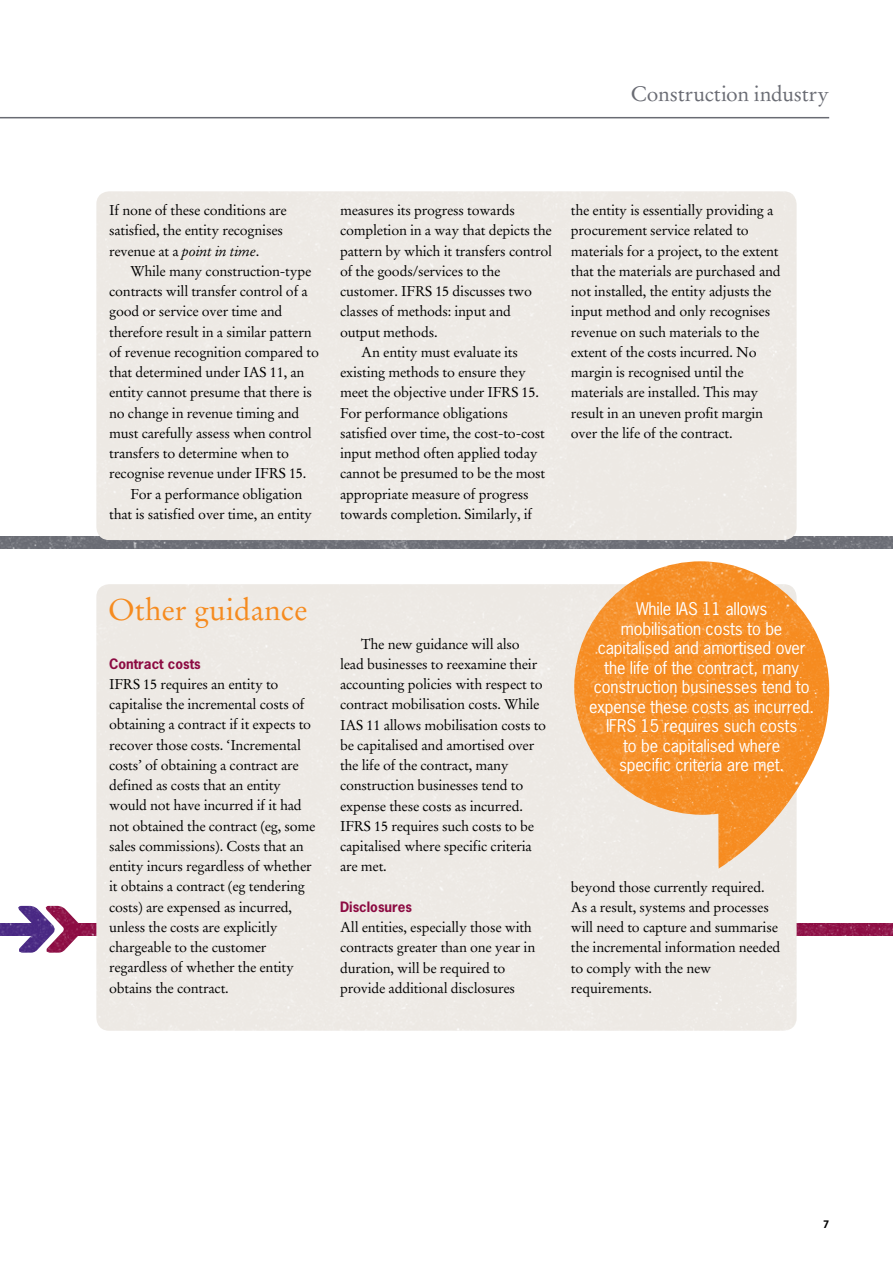
<style>
.page{position:relative;width:893px;height:1263px;background:#fff}
.page>*{position:absolute;margin:0;border:0;box-sizing:border-box;transform-origin:0 0}
.t1{font:30px "Stempel Garamond";color:#f68b1f}
.t2{font:21px "Stempel Garamond";letter-spacing:-.005em;color:#696b73}
.t3{font:16.5px/19.5px "News Gothic";letter-spacing:-.01em;color:#fff;text-align:center}
.t4{font:14.25px/20.2px "Stempel Garamond";letter-spacing:-.015em;color:#000}
.t5{font:700 13.5px "News Gothic";color:#8c0b42}
.t6{font:700 9.75px "News Gothic";color:#000}
.s1{font-style:italic}
</style>
<div class="page">
<img style="left:1px;top:117px;width:892px;height:914px">
<img style="left:0;top:0;width:1px;height:1263px">
<hr style="left:0;top:117px;width:829px;height:1px;background:#696b73">
<h2 class="t2" style="left:631px;top:82px;width:200px">Construction industry</h2>
<p class="t4" style="left:109px;top:200px;width:179px">If none of these conditions are satisfied, the entity recognises revenue at a <span class="s1">point in time</span>.</p>
<p class="t4" style="left:130px;top:261px;width:183px">While many construction-type</p>
<p class="t4" style="left:109px;top:281px;width:200px">contracts will transfer control of a</p>
<p class="t4" style="left:109px;top:301px;width:175px">good or service over time and</p>
<p class="t4" style="left:109px;top:322px;width:204px">therefore result in a similar pattern</p>
<p class="t4" style="left:109px;top:342px;width:211px">of revenue recognition compared to</p>
<p class="t4" style="left:109px;top:362px;width:197px">that determined under IAS 11, an</p>
<p class="t4" style="left:109px;top:382px;width:204px">entity cannot presume that there is</p>
<p class="t4" style="left:109px;top:403px;width:192px">no change in revenue timing and</p>
<p class="t4" style="left:109px;top:423px;width:204px">must carefully assess when control</p>
<p class="t4" style="left:109px;top:443px;width:181px">transfers to determine when to</p>
<p class="t4" style="left:109px;top:463px;width:199px">recognise revenue under IFRS 15.</p>
<p class="t4" style="left:130px;top:484px;width:173px">For a performance obligation</p>
<p class="t4" style="left:109px;top:504px;width:205px">that is satisfied over time, an entity</p>
<p class="t4" style="left:340px;top:200px;width:176px">measures its progress towards</p>
<p class="t4" style="left:340px;top:220px;width:213px">completion in a way that depicts the</p>
<p class="t4" style="left:340px;top:241px;width:214px">pattern by which it transfers control</p>
<p class="t4" style="left:340px;top:261px;width:162px">of the goods/services to the</p>
<p class="t4" style="left:340px;top:281px;width:193px">customer. IFRS 15 discusses two</p>
<p class="t4" style="left:340px;top:301px;width:172px">classes of methods: input and</p>
<p class="t4" style="left:340px;top:322px;width:99px">output methods.</p>
<p class="t4" style="left:361px;top:342px;width:158px">An entity must evaluate its</p>
<p class="t4" style="left:340px;top:362px;width:187px">existing methods to ensure they</p>
<p class="t4" style="left:340px;top:382px;width:200px">meet the objective under IFRS 15.</p>
<p class="t4" style="left:340px;top:403px;width:169px">For performance obligations</p>
<p class="t4" style="left:340px;top:423px;width:206px">satisfied over time, the cost-to-cost</p>
<p class="t4" style="left:340px;top:443px;width:199px">input method often applied today</p>
<p class="t4" style="left:340px;top:463px;width:207px">cannot be presumed to be the most</p>
<p class="t4" style="left:340px;top:484px;width:190px">appropriate measure of progress</p>
<p class="t4" style="left:340px;top:504px;width:194px">towards completion. Similarly, if</p>
<p class="t4" style="left:571px;top:200px;width:211px">the entity is essentially providing a procurement service related to materials for a project, to the extent that the materials are purchased and not installed, the entity adjusts the input method and only recognises revenue on such materials to the extent of the costs incurred. No margin is recognised until the materials are installed. This may result in an uneven profit margin over the life of the contract.</p>
<h1 class="t1" style="left:108px;top:592px;width:201px">Other guidance</h1>
<p class="t5" style="left:109px;top:654px;width:93px">Contract costs</p>
<p class="t4" style="left:109px;top:674px;width:208px">IFRS 15 requires an entity to capitalise the incremental costs of obtaining a contract if it expects to recover those costs. ‘Incremental costs’ of obtaining a contract are defined as costs that an entity would not have incurred if it had not obtained the contract (eg, some sales commissions). Costs that an entity incurs regardless of whether it obtains a contract (eg tendering costs) are expensed as incurred, unless the costs are explicitly chargeable to the customer regardless of whether the entity obtains the contract.</p>
<p class="t4" style="left:340px;top:634px;width:208px;text-indent:21px">The new guidance will also lead businesses to reexamine their accounting policies with respect to contract mobilisation costs. While<br>IAS 11 allows mobilisation costs to be capitalised and amortised over the life of the contract, many construction businesses tend to expense these costs as incurred.<br>IFRS 15 requires such costs to be capitalised where specific criteria are met.</p>
<p class="t5" style="left:340px;top:898px;width:74px">Disclosures</p>
<p class="t4" style="left:340px;top:917px;width:197px">All entities, especially those with contracts greater than one year in duration, will be required to provide additional disclosures</p>
<p class="t3" style="left:589px;top:599px;width:226px">While IAS 11 allows<br>mobilisation costs to be capitalised and amortised over the life of the contract, many construction businesses tend to expense these costs as incurred.<br>IFRS 15 requires such costs<br>to be capitalised where<br>specific criteria are met.</p>
<p class="t4" style="left:571px;top:877px;width:211px">beyond those currently required.<br>As a result, systems and processes will need to capture and summarise the incremental information needed to comply with the new requirements.</p>
<p class="t6" style="left:823px;top:1218px;width:8px">7</p>
</div>
